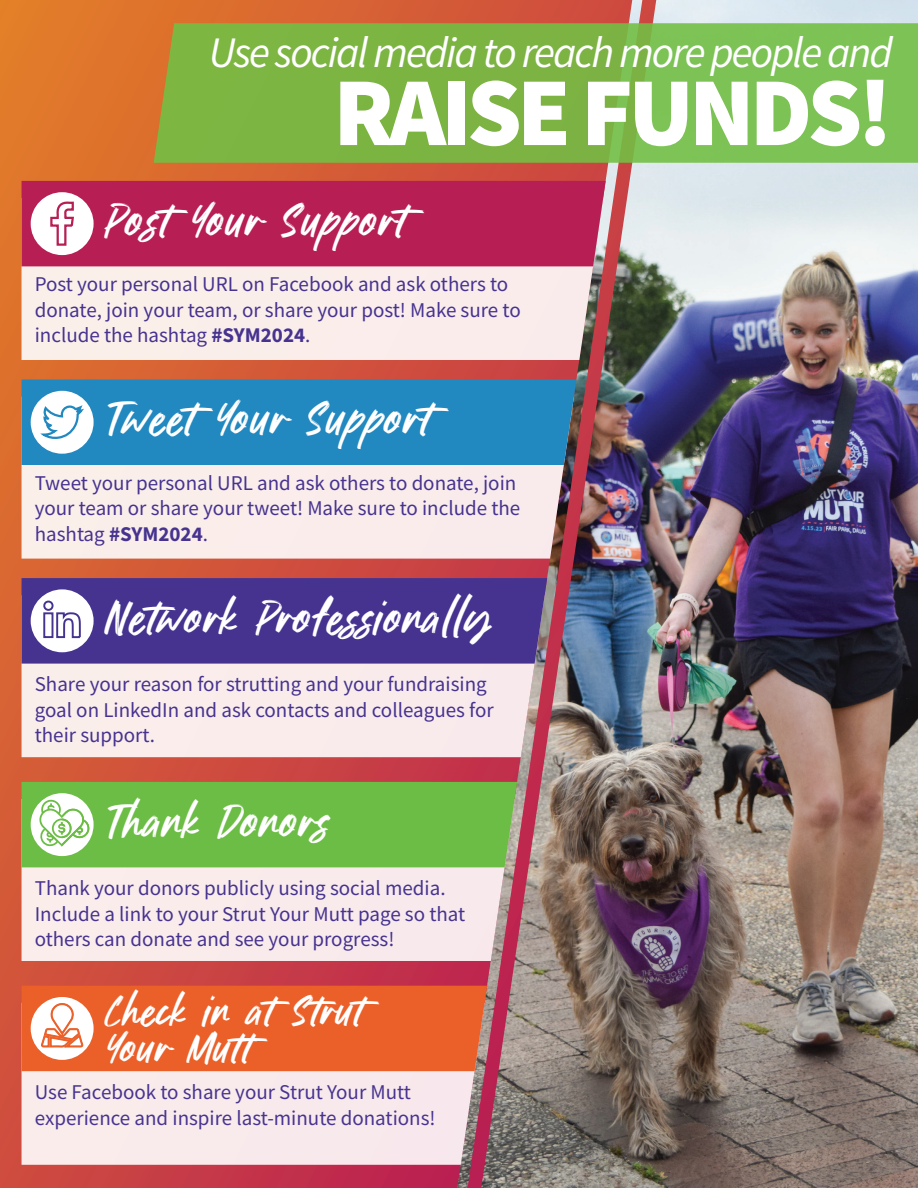
<style>
.page{position:relative;width:918px;height:1188px;background:#fff}
.page>*{position:absolute;margin:0;border:0;box-sizing:border-box;transform-origin:0 0}
.t1{font:900 97.5px "Source Sans Pro";letter-spacing:-.05em;color:#fff}
.t2{font:45px "Strong Attraction";letter-spacing:.07em;color:#fff}
.t3{font:italic 43.5px "Source Sans Pro";letter-spacing:-.045em;color:#fff}
.t4{font:40.5px/37.5px "Strong Attraction";letter-spacing:.07em;color:#fff}
.t5{font:21px/25.5px "Source Sans Pro";color:#463390}
.t6{font:21px/25.5px "Source Sans Pro";color:#483490}
.s1{font-weight:700}
</style>
<div class="page">
<img style="left:656px;top:0;width:262px;height:1188px">
<img style="left:0;top:0;width:656px;height:1188px">
<svg style="left:154px;top:23px;width:764px;height:140px;fill:#7db543"></svg>
<div style="left:22px;top:266px;width:581px;height:94px;background:#faedea"></div>
<div style="left:22px;top:181px;width:584px;height:85px;background:#b71e54"></div>
<div style="left:31px;top:192px;width:63px;height:63px;background:#fff;border-radius:50%"></div>
<div style="left:22px;top:465px;width:552px;height:94px;background:#faedeb"></div>
<div style="left:22px;top:380px;width:554px;height:85px;background:#2188c0"></div>
<div style="left:31px;top:391px;width:63px;height:63px;background:#fff;border-radius:50%"></div>
<svg style="left:36px;top:201px;width:51px;height:240px"></svg>
<div style="left:22px;top:664px;width:523px;height:93px;background:#f9eceb"></div>
<div style="left:22px;top:578px;width:525px;height:86px;background:#463390"></div>
<div style="left:31px;top:589px;width:63px;height:63px;background:#fff;border-radius:50%"></div>
<svg style="left:56px;top:612px;width:25px;height:27px"></svg>
<div style="left:43px;top:612px;width:10px;height:26px;border:2px solid #463390"></div>
<div style="left:43px;top:601px;width:11px;height:10px;border:2px solid #463390;border-radius:50%"></div>
<div style="left:22px;top:867px;width:493px;height:94px;background:#f9ebeb"></div>
<svg style="left:22px;top:782px;width:495px;height:85px"></svg>
<div style="left:22px;top:1071px;width:463px;height:94px;background:#f8eaec"></div>
<svg style="left:22px;top:986px;width:465px;height:85px"></svg>
<h3 class="t3" style="left:209px;top:25px;width:685px">Use social media to reach more people and</h3>
<h1 class="t1" style="left:333px;top:45px;width:561px">RAISE FUNDS!</h1>
<h2 class="t2" style="left:106px;top:190px;width:324px">PostYour Support</h2>
<p class="t5" style="left:35px;top:271px;width:487px">Post your personal URL on Facebook and ask others to donate, join your team, or share your post! Make sure to include the hashtag <span class="s1">#SYM2024</span>.</p>
<h2 class="t2" style="left:106px;top:388px;width:349px">TweetYour Support</h2>
<p class="t5" style="left:35px;top:470px;width:487px">Tweet your personal URL and ask others to donate, join your team or share your tweet! Make sure to include the hashtag <span class="s1">#SYM2024</span>.</p>
<h2 class="t2" style="left:106px;top:587px;width:386px">Network Professionally</h2>
<p class="t5" style="left:35px;top:672px;width:461px">Share your reason for strutting and your fundraising goal on LinkedIn and ask contacts and colleagues for their support.</p>
<h2 class="t2" style="left:106px;top:791px;width:223px">Thank Donors</h2>
<p class="t5" style="left:35px;top:875px;width:432px">Thank your donors publicly using social media.<br>Include a link to your Strut Your Mutt page so that others can donate and see your progress!</p>
<h3 class="t4" style="left:106px;top:993px;width:279px">Check in atStrut<br>Your Mutt</h3>
<p class="t6" style="left:35px;top:1079px;width:402px">Use Facebook to share your Strut Your Mutt experience and inspire last-minute donations!</p>
</div>
